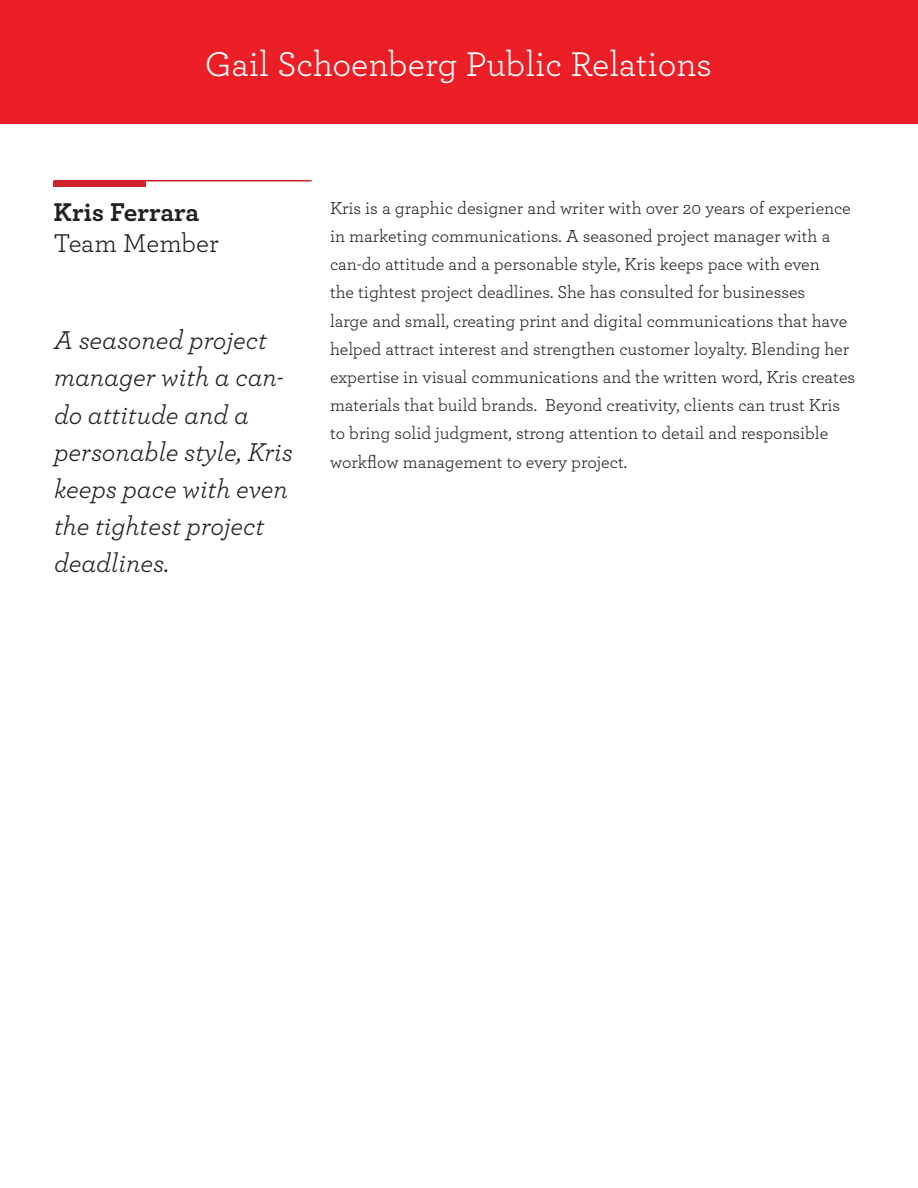
<style>
.page{position:relative;width:918px;height:1188px;background:#fff}
.page>*{position:absolute;margin:0;border:0;box-sizing:border-box;transform-origin:0 0}
.t1{font:36px "Archer";color:#fff}
.Paragraph_Style_2{font:italic 27px/37.2px "Archer";color:#231f20}
.Paragraph_Style_2-2{font:700 27px "Archer";color:#231f20}
.Paragraph_Style_2-3{font:27px "Archer";letter-spacing:-.005em;color:#231f20}
.Paragraph_Style_2-4{font:18px/28.2px "Archer";color:#231f20}
</style>
<div class="page">
<div style="left:0;top:1px;width:917px;height:123px;background:#ed1f26"></div>
<div style="left:54px;top:181px;width:92px;height:5px;background:#d1232a"></div>
<hr style="left:54px;top:180px;width:258px;height:2px;background:#d1232a">
<p class="t1" style="left:205px;top:40px;width:509px">Gail Schoenberg Public Relations</p>
<p class="Paragraph_Style_2-2" style="left:54px;top:191px;width:147px">Kris Ferrara</p>
<p class="Paragraph_Style_2-3" style="left:54px;top:225px;width:167px">Team Member</p>
<p class="Paragraph_Style_2" style="left:54px;top:320px;width:240px">A seasoned project manager with a can&shy;do attitude and a personable style, Kris keeps pace with even the tightest project deadlines.</p>
<p class="Paragraph_Style_2-4" style="left:330px;top:193px;width:527px">Kris is a graphic designer and writer with over 20 years of experience in marketing communications. A seasoned project manager with a can-do attitude and a personable style, Kris keeps pace with even<br>the tightest project deadlines. She has consulted for businesses<br>large and small, creating print and digital communications that have helped attract interest and strengthen customer loyalty. Blending her expertise in visual communications and the written word, Kris creates materials that build brands. Beyond creativity, clients can trust Kris to bring solid judgment, strong attention to detail and responsible workflow management to every project.</p>
</div>
